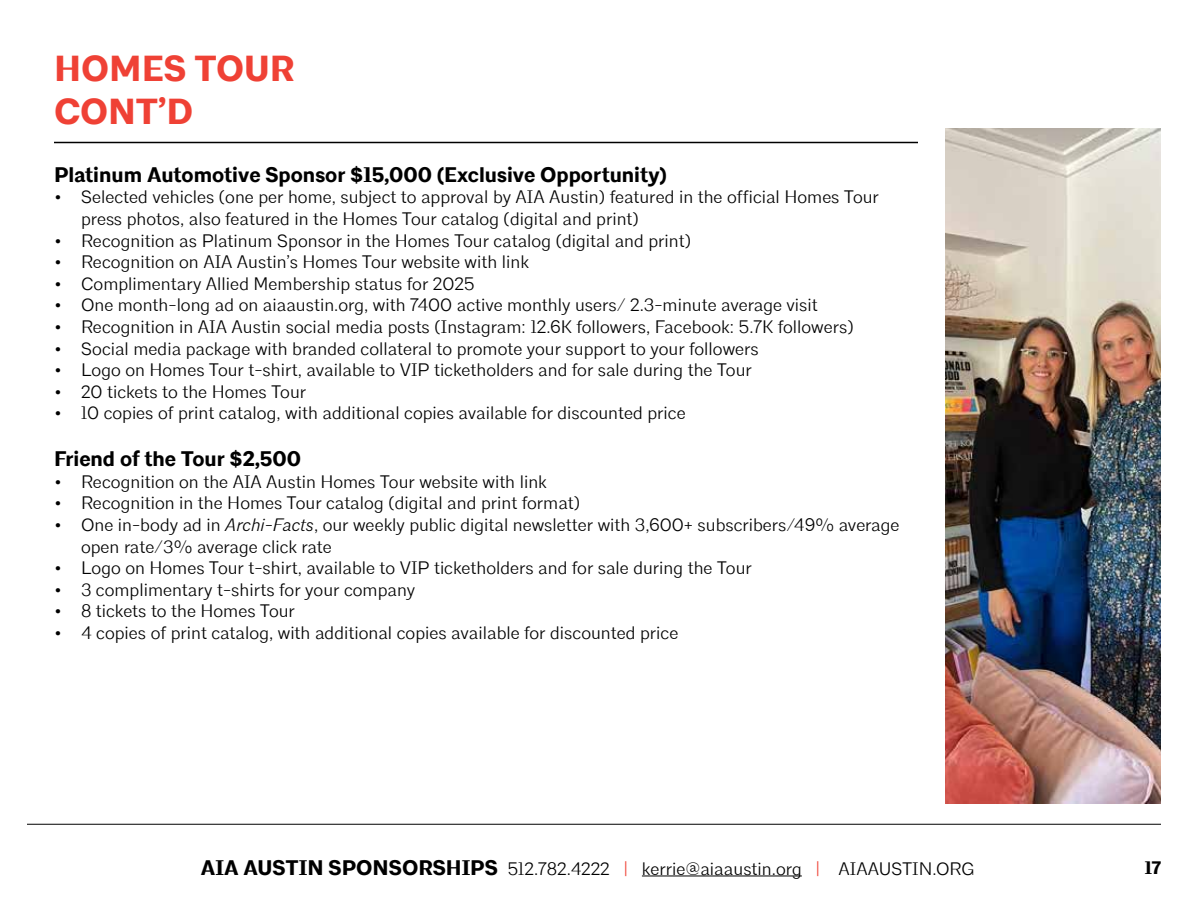
<style>
.page{position:relative;width:1188px;height:918px;background:#fff}
.page>*{position:absolute;margin:0;border:0;box-sizing:border-box;transform-origin:0 0}
.t1{font:700 36px/43.2px "Architype";color:#ef4135}
.t2{font:700 21px "Architype";color:#000}
.t3{font:300 18px/21.6px "Architype";color:#000}
.t4{font:700 18px "Architype";color:#000}
.s1{font-style:italic}
.s2{font-weight:700;font-size:21px}
.s3{color:#ef4135}
</style>
<div class="page">
<hr style="left:27px;top:824px;width:1134px;height:1px;background:#000">
<hr style="left:642px;top:876px;width:160px;height:1px;background:#000">
<hr style="left:54px;top:142px;width:864px;height:1px;background:#000">
<img style="left:945px;top:128px;width:216px;height:675px">
<h1 class="t1" style="left:54px;top:48px;width:242px">HOMES TOUR<br>CONT’D</h1>
<p class="t2" style="left:54px;top:162px;width:614px">Platinum Automotive Sponsor $15,000 (Exclusive Opportunity)</p>
<p class="t3" style="left:81px;top:187px;width:799px;text-indent:-27px">• Selected vehicles (one per home, subject to approval by AIA Austin) featured in the official Homes Tour press photos, also featured in the Homes Tour catalog (digital and print)</p>
<p class="t3" style="left:54px;top:230px;width:639px">• Recognition as Platinum Sponsor in the Homes Tour catalog (digital and print)</p>
<p class="t3" style="left:54px;top:251px;width:476px">• Recognition on AIA Austin’s Homes Tour website with link</p>
<p class="t3" style="left:54px;top:273px;width:422px">• Complimentary Allied Membership status for 2025</p>
<p class="t3" style="left:54px;top:295px;width:765px">• One month-long ad on aiaaustin.org, with 7400 active monthly users/ 2.3-minute average visit</p>
<p class="t3" style="left:54px;top:316px;width:801px">• Recognition in AIA Austin social media posts (Instagram: 12.6K followers, Facebook: 5.7K followers)</p>
<p class="t3" style="left:54px;top:338px;width:706px">• Social media package with branded collateral to promote your support to your followers</p>
<p class="t3" style="left:54px;top:359px;width:699px">• Logo on Homes Tour t-shirt, available to VIP ticketholders and for sale during the Tour</p>
<p class="t3" style="left:54px;top:381px;width:254px">• 20 tickets to the Homes Tour</p>
<p class="t3" style="left:54px;top:403px;width:633px">• 10 copies of print catalog, with additional copies available for discounted price</p>
<p class="t2" style="left:54px;top:446px;width:249px">Friend of the Tour $2,500</p>
<p class="t3" style="left:54px;top:471px;width:494px">• Recognition on the AIA Austin Homes Tour website with link</p>
<p class="t3" style="left:54px;top:493px;width:528px">• Recognition in the Homes Tour catalog (digital and print format)</p>
<p class="t3" style="left:81px;top:514px;width:820px;text-indent:-27px">• One in-body ad in <span class="s1">Archi-Facts</span>, our weekly public digital newsletter with 3,600+ subscribers/49% average open rate/3% average click rate</p>
<p class="t3" style="left:54px;top:557px;width:699px">• Logo on Homes Tour t-shirt, available to VIP ticketholders and for sale during the Tour</p>
<p class="t3" style="left:54px;top:579px;width:363px">• 3 complimentary t-shirts for your company</p>
<p class="t3" style="left:54px;top:601px;width:242px">• 8 tickets to the Homes Tour</p>
<p class="t3" style="left:54px;top:622px;width:626px">• 4 copies of print catalog, with additional copies available for discounted price</p>
<p class="t3" style="left:201px;top:858px;width:775px"><span class="s2">AIA AUSTIN SPONSORSHIPS</span> 512.782.4222 <span class="s3">|</span> kerrie@aiaaustin.org <span class="s3">|</span> AIAAUSTIN.ORG</p>
<p class="t4" style="left:1145px;top:856px;width:18px">17</p>
</div>
